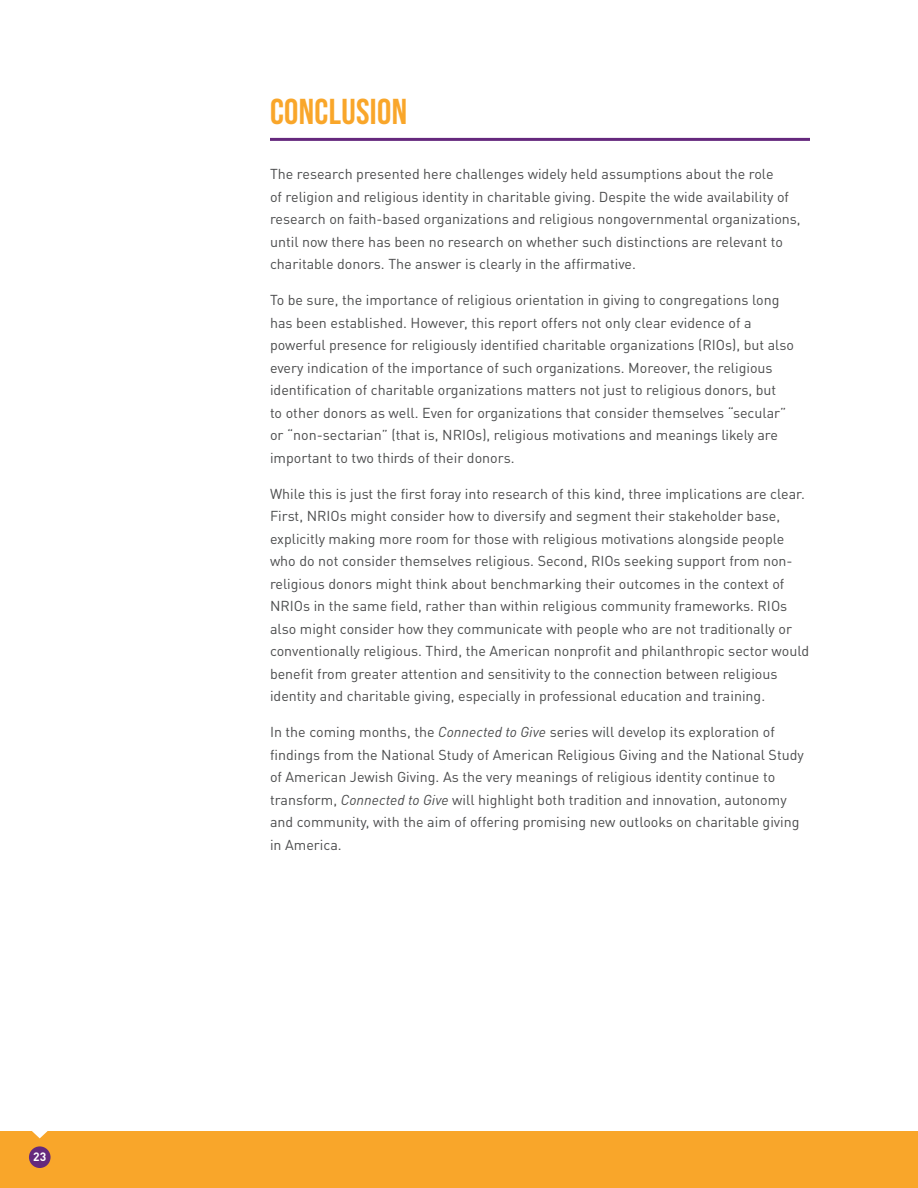
<style>
.page{position:relative;width:918px;height:1188px;background:#fff}
.page>*{position:absolute;margin:0;border:0;box-sizing:border-box;transform-origin:0 0}
.t1{font:36px "Bebas Neue";color:#f9a62a}
.t2{font:14.25px/22.5px "DIN Pro";color:#4b4c4d}
.t3{font:700 12px "DIN Pro";color:#fff}
.s1{font-style:italic}
</style>
<div class="page">
<div style="left:0;top:1131px;width:918px;height:57px;background:#f9a62a"></div>
<div style="left:29px;top:1146px;width:22px;height:22px;background:#65297d;border-radius:50%"></div>
<svg style="left:32px;top:1131px;width:16px;height:7px"></svg>
<hr style="left:270px;top:138px;width:540px;height:3px;background:#65297d">
<p class="t3" style="left:33px;top:1147px;width:15px">23</p>
<h1 class="t1" style="left:270px;top:92px;width:73px">CONCLUSION</h1>
<p class="t2" style="left:270px;top:161px;width:532px">The research presented here challenges widely held assumptions about the role<br>of religion and religious identity in charitable giving. Despite the wide availability of research on faith-based organizations and religious nongovernmental organizations, until now there has been no research on whether such distinctions are relevant to charitable donors. The answer is clearly in the affirmative.</p>
<p class="t2" style="left:270px;top:287px;width:526px">To be sure, the importance of religious orientation in giving to congregations long has been established. However, this report offers not only clear evidence of a powerful presence for religiously identified charitable organizations (RIOs), but also every indication of the importance of such organizations. Moreover, the religious identification of charitable organizations matters not just to religious donors, but<br>to other donors as well. Even for organizations that consider themselves “secular” or “non-sectarian” (that is, NRIOs), religious motivations and meanings likely are important to two thirds of their donors.</p>
<p class="t2" style="left:270px;top:481px;width:541px">While this is just the first foray into research of this kind, three implications are clear.<br>First, NRIOs might consider how to diversify and segment their stakeholder base, explicitly making more room for those with religious motivations alongside people who do not consider themselves religious. Second, RIOs seeking support from non&shy;religious donors might think about benchmarking their outcomes in the context of NRIOs in the same field, rather than within religious community frameworks. RIOs also might consider how they communicate with people who are not traditionally or conventionally religious. Third, the American nonprofit and philanthropic sector would benefit from greater attention and sensitivity to the connection between religious identity and charitable giving, especially in professional education and training.</p>
<p class="t2" style="left:270px;top:720px;width:535px">In the coming months, the <span class="s1">Connected to Give</span> series will develop its exploration of findings from the National Study of American Religious Giving and the National Study of American Jewish Giving. As the very meanings of religious identity continue to transform, <span class="s1">Connected to Give</span> will highlight both tradition and innovation, autonomy and community, with the aim of offering promising new outlooks on charitable giving in America.</p>
</div>
